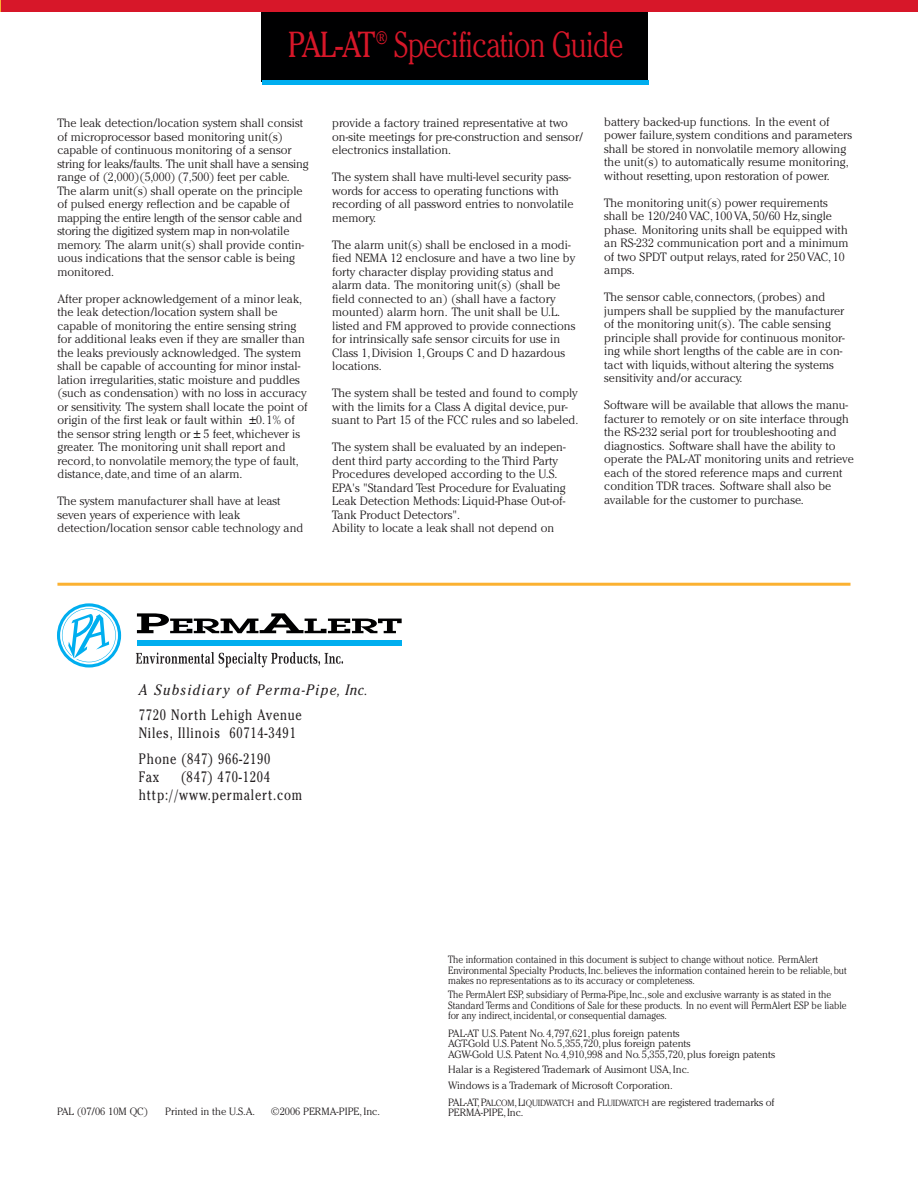
<style>
.page{position:relative;width:918px;height:1188px;background:#fff}
.page>*{position:absolute;margin:0;border:0;box-sizing:border-box;transform-origin:0 0}
.t1{font:300 36px "Cheltenham";letter-spacing:-.025em;color:#d71729;scale:.8 1}
.t2{font:15px/18px "Cheltenham";letter-spacing:.065em;color:#231f20;scale:.8 1}
.t3{font:italic 15px "Cheltenham";letter-spacing:.105em;color:#231f20;scale:.9 1}
.t4{font:300 12px/13.5px "Cheltenham";color:#231f20}
.t5{font:300 10.5px/10.5px "Cheltenham";color:#231f20;scale:.9 1}
.t6{font:300 10.5px/10.5px "Cheltenham";color:#231f20}
.s1{font-weight:400}
.s2{font-size:15px}
.s3{font-size:8.85px}
</style>
<div class="page">
<div style="left:262px;top:8px;width:386px;height:73px;background:#000001"></div>
<div style="left:0;top:0;width:918px;height:12px;background:#d71729"></div>
<svg style="left:0;top:0;width:1px;height:12px"></svg>
<div style="left:262px;top:80px;width:386px;height:5px;background:#00aeef"></div>
<hr style="left:57px;top:583px;width:794px;height:3px;background:#fbb131">
<svg style="left:137px;top:613px;width:265px;height:20px"></svg>
<svg style="left:136px;top:652px;width:207px;height:15px"></svg>
<div style="left:137px;top:640px;width:265px;height:6px;background:#00aeef"></div>
<svg style="left:57px;top:603px;width:64px;height:65px"></svg>
<h1 class="t1" style="left:288px;top:31px;width:421px"><span class="s1">PAL-AT</span><sup>®</sup> Specification Guide</h1>
<p class="t4" style="left:57px;top:117px;width:253px">The leak detection/location system shall consist of microprocessor based monitoring unit(s) capable of continuous monitoring of a sensor string for leaks/faults. The unit shall have a sensing range of (2,000)(5,000) (7,500) feet per cable.<br>The alarm unit(s) shall operate on the principle of pulsed energy reflection and be capable of mapping the entire length of the sensor cable and storing the digitized system map in non-volatile memory. The alarm unit(s) shall provide contin&shy;uous indications that the sensor cable is being monitored.</p>
<p class="t4" style="left:57px;top:293px;width:252px">After proper acknowledgement of a minor leak, the leak detection/location system shall be capable of monitoring the entire sensing string for additional leaks even if they are smaller than the leaks previously acknowledged. The system shall be capable of accounting for minor instal&shy;lation irregularities, static moisture and puddles (such as condensation) with no loss in accuracy or sensitivity. The system shall locate the point of origin of the first leak or fault within <span class="s2">±</span>0. 1% of the sensor string length or <span class="s2">±</span> 5 feet, whichever is greater. The monitoring unit shall report and record, to nonvolatile memory, the type of fault, distance, date, and time of an alarm.</p>
<p class="t4" style="left:58px;top:495px;width:247px">The system manufacturer shall have at least seven years of experience with leak detection/location sensor cable technology and</p>
<p class="t4" style="left:332px;top:117px;width:252px">provide a factory trained representative at two on-site meetings for pre-construction and sensor/ electronics installation.</p>
<p class="t4" style="left:332px;top:171px;width:243px">The system shall have multi-level security pass&shy;words for access to operating functions with recording of all password entries to nonvolatile memory.</p>
<p class="t4" style="left:332px;top:239px;width:245px">The alarm unit(s) shall be enclosed in a modi&shy;fied NEMA 12 enclosure and have a two line by forty character display providing status and alarm data. The monitoring unit(s) (shall be field connected to an) (shall have a factory mounted) alarm horn. The unit shall be U.L. listed and FM approved to provide connections for intrinsically safe sensor circuits for use in Class 1, Division 1, Groups C and D hazardous locations.</p>
<p class="t4" style="left:332px;top:387px;width:248px">The system shall be tested and found to comply with the limits for a Class A digital device, pur&shy;suant to Part 15 of the FCC rules and so labeled.</p>
<p class="t4" style="left:332px;top:441px;width:235px">The system shall be evaluated by an indepen&shy;dent third party according to the Third Party Procedures developed according to the U.S.<br>EPA's "Standard Test Procedure for Evaluating Leak Detection Methods: Liquid-Phase Out-of-Tank Product Detectors".<br>Ability to locate a leak shall not depend on</p>
<p class="t4" style="left:604px;top:116px;width:249px">battery backed-up functions. In the event of power failure, system conditions and parameters shall be stored in nonvolatile memory allowing the unit(s) to automatically resume monitoring, without resetting, upon restoration of power.</p>
<p class="t4" style="left:604px;top:197px;width:246px">The monitoring unit(s) power requirements shall be 120/240 VAC, 100 VA, 50/60 Hz, single phase. Monitoring units shall be equipped with an RS-232 communication port and a minimum of two SPDT output relays, rated for 250 VAC, 10 amps.</p>
<p class="t4" style="left:604px;top:291px;width:242px">The sensor cable, connectors, (probes) and jumpers shall be supplied by the manufacturer of the monitoring unit(s). The cable sensing principle shall provide for continuous monitor&shy;ing while short lengths of the cable are in con&shy;tact with liquids, without altering the systems sensitivity and/or accuracy.</p>
<p class="t4" style="left:604px;top:399px;width:251px">Software will be available that allows the manu&shy;facturer to remotely or on site interface through the RS-232 serial port for troubleshooting and diagnostics. Software shall have the ability to operate the PAL-AT monitoring units and retrieve each of the stored reference maps and current condition TDR traces. Software shall also be available for the customer to purchase.</p>
<p class="t3" style="left:139px;top:684px;width:256px">A Subsidiary of Perma-Pipe, Inc.</p>
<p class="t2" style="left:139px;top:706px;width:205px">7720 North Lehigh Avenue<br>Niles, Illinois 60714-3491</p>
<p class="t2" style="left:139px;top:749px;width:166px">Phone (847) 966-2190<br>Fax</p>
<p class="t2" style="left:139px;top:767px;width:206px;text-indent:42px">(847) 470-1204 http://www.permalert.com</p>
<p class="t6" style="left:57px;top:1107px;width:93px">PAL (07/06 10M QC)</p>
<p class="t6" style="left:165px;top:1107px;width:91px">Printed in the U.S.A.</p>
<p class="t6" style="left:271px;top:1107px;width:111px">©2006 PERMA-PIPE, Inc.</p>
<p class="t5" style="left:448px;top:955px;width:445px">The information contained in this document is subject to change without notice. PermAlert<br>Environmental Specialty Products, Inc. believes the information contained herein to be reliable, but makes no representations as to its accuracy or completeness.</p>
<p class="t5" style="left:448px;top:990px;width:444px">The PermAlert ESP, subsidiary of Perma-Pipe, Inc., sole and exclusive warranty is as stated in the<br>Standard Terms and Conditions of Sale for these products. In no event will PermAlert ESP be liable for any indirect, incidental, or consequential damages.</p>
<p class="t6" style="left:448px;top:1029px;width:329px">PAL-AT U.S. Patent No. 4,797,621, plus foreign patents<br>AGT-Gold U.S. Patent No. 5,355,720, plus foreign patents<br>AGW-Gold U.S. Patent No. 4,910,998 and No. 5,355,720, plus foreign patents</p>
<p class="t6" style="left:448px;top:1062px;width:328px;line-height:16.5px">Halar is a Registered Trademark of Ausimont USA, Inc.<br>Windows is a Trademark of Microsoft Corporation.<br>PAL-AT,P<span class="s3">ALCOM</span>,L<span class="s3">IQUIDWATCH</span> and F<span class="s3">LUIDWATCH</span> are registered trademarks of</p>
<p class="t6" style="left:448px;top:1108px;width:77px">PERMA-PIPE,Inc.</p>
</div>
